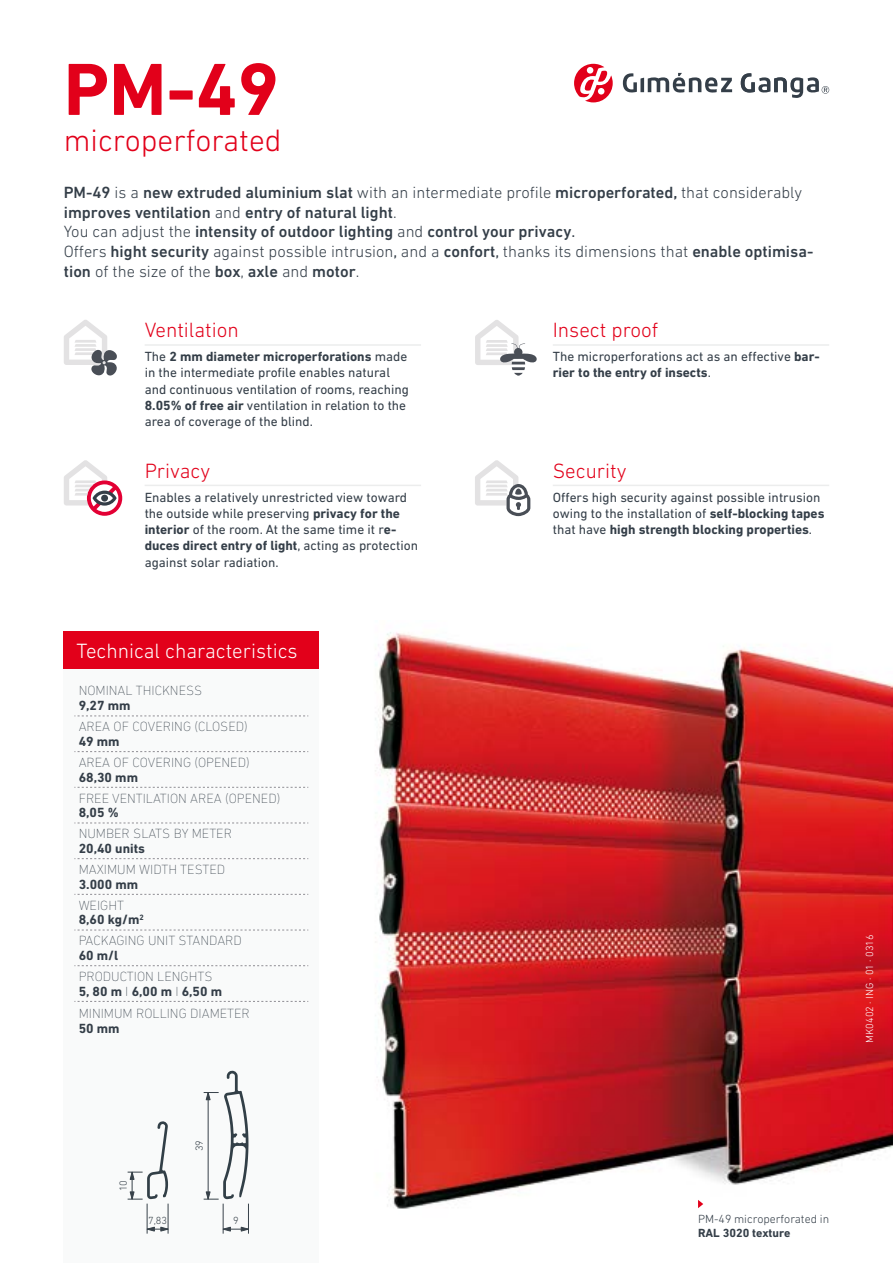
<style>
.page{position:relative;width:893px;height:1263px;background:#fff}
.page>*{position:absolute;margin:0;border:0;box-sizing:border-box;transform-origin:0 0}
.t1{font:700 75px "DIN Next LT Pro";color:#e2001a}
.t2{font:300 31.5px "DIN Next LT Pro";color:#e2001a}
.t3{font:300 21px "DIN Next LT Pro";color:#e2001a}
.t4{font:300 21px "DIN Next LT Pro";color:#fff}
.t5{font:500 16.5px/19.8px "DIN Next LT Pro";color:#343e48}
.t6{font:13.5px/16.2px "DIN Next LT Pro";color:#343e48}
.t7{font:200 13.5px/14.7px "DIN Next LT Pro";color:#343e48}
.t8{font:700 13.5px/14.7px "DIN Next LT Pro";color:#343e48}
.t9{font:300 12px "DIN Next LT Pro";color:#343e48}
.t10{font:700 12px "DIN Next LT Pro";color:#343e48}
.t11{font:300 10.5px "DIN Next LT Pro";color:#fff}
.t12{font:300 10.5px "DIN Next LT Pro";color:#38424a}
.s1{font-weight:300}
.s2{font-weight:400}
.s3{font-weight:700}
.s4{font-weight:200}
</style>
<div class="page">
<img style="left:185px;top:631px;width:708px;height:578px">
<div style="left:64px;top:654px;width:255px;height:609px;background:#f9fafa"></div>
<div style="left:64px;top:632px;width:255px;height:37px;background:#e2001a"></div>
<svg style="left:74px;top:716px;width:234px;height:1px"></svg>
<svg style="left:74px;top:751px;width:234px;height:1px"></svg>
<svg style="left:74px;top:787px;width:234px;height:1px"></svg>
<svg style="left:74px;top:823px;width:234px;height:1px"></svg>
<svg style="left:74px;top:858px;width:234px;height:1px"></svg>
<svg style="left:74px;top:894px;width:234px;height:1px"></svg>
<svg style="left:74px;top:930px;width:234px;height:1px"></svg>
<svg style="left:74px;top:965px;width:234px;height:1px"></svg>
<svg style="left:74px;top:1001px;width:234px;height:1px"></svg>
<svg style="left:64px;top:320px;width:53px;height:56px"></svg>
<hr style="left:145px;top:344px;width:276px;height:2px;background:#eceded">
<svg style="left:64px;top:460px;width:58px;height:56px"></svg>
<hr style="left:145px;top:485px;width:276px;height:1px;background:#eceded">
<svg style="left:475px;top:460px;width:55px;height:56px"></svg>
<hr style="left:553px;top:485px;width:276px;height:1px;background:#eceded">
<svg style="left:475px;top:320px;width:62px;height:56px"></svg>
<hr style="left:553px;top:344px;width:276px;height:2px;background:#eceded">
<hr style="left:248px;top:1203px;width:1px;height:30px;background:#38424a">
<hr style="left:223px;top:1203px;width:1px;height:30px;background:#38424a">
<svg style="left:222px;top:1226px;width:26px;height:6px"></svg>
<svg style="left:204px;top:1070px;width:44px;height:130px"></svg>
<hr style="left:168px;top:1203px;width:1px;height:30px;background:#38424a">
<hr style="left:147px;top:1203px;width:1px;height:30px;background:#38424a">
<svg style="left:146px;top:1226px;width:23px;height:6px"></svg>
<svg style="left:128px;top:1121px;width:40px;height:79px"></svg>
<svg style="left:698px;top:1200px;width:5px;height:8px"></svg>
<svg style="left:574px;top:64px;width:39px;height:38px"></svg>
<svg style="left:623px;top:73px;width:109px;height:20px"></svg>
<svg style="left:741px;top:73px;width:88px;height:25px"></svg>
<h1 class="t1" style="left:64px;top:46px;width:217px">PM-49</h1>
<h2 class="t2" style="left:64px;top:123px;width:219px">microperforated</h2>
<p class="t5" style="left:64px;top:182px;width:751px">PM-49 <span class="s1">is a</span> new extruded aluminium slat <span class="s1">with an intermediate profile</span> microperforated, <span class="s1">that considerably </span>improves ventilation <span class="s1">and</span> entry of natural light<span class="s1">.<br>You can adjust the</span> intensity of outdoor lighting <span class="s1">and</span> control your privacy<span class="s2">.<br></span><span class="s1">Offers</span> hight security <span class="s1">against possible intrusion</span><span class="s2">,</span> <span class="s1">and a</span> confort<span class="s2">,</span> <span class="s1">thanks its dimensions that</span> enable optimisa&shy;tion <span class="s1">of the size of the</span> box<span class="s1">,</span> axle <span class="s1">and</span> motor<span class="s1">.</span></p>
<h3 class="t3" style="left:145px;top:318px;width:96px">Ventilation</h3>
<p class="t6" style="left:145px;top:348px;width:266px">The <span class="s3">2 mm diameter microperforations</span> made in the intermediate profile enables natural and continuous ventilation of rooms, reaching <span class="s3">8.05% of free air</span> ventilation in relation to the area of coverage of the blind.</p>
<h3 class="t3" style="left:145px;top:459px;width:67px">Privacy</h3>
<p class="t6" style="left:145px;top:489px;width:275px">Enables a relatively unrestricted view toward the outside while preserving <span class="s3">privacy for the interior</span> of the room. At the same time it r<span class="s3">e&shy;duces direct entry of light</span>, acting as protection against solar radiation.</p>
<h3 class="t4" style="left:77px;top:639px;width:223px">Technical characteristics</h3>
<p class="t7" style="left:79px;top:683px;width:125px">NOMINAL THICKNESS</p>
<p class="t8" style="left:79px;top:698px;width:53px">9,27 mm</p>
<p class="t7" style="left:79px;top:719px;width:171px">AREA OF COVERING (CLOSED)</p>
<p class="t8" style="left:79px;top:734px;width:42px">49 mm</p>
<p class="t7" style="left:79px;top:755px;width:173px">AREA OF COVERING (OPENED)</p>
<p class="t8" style="left:79px;top:769px;width:61px">68,30 mm</p>
<p class="t7" style="left:79px;top:790px;width:203px">FREE VENTILATION AREA (OPENED)</p>
<p class="t8" style="left:79px;top:805px;width:42px">8,05 %</p>
<p class="t7" style="left:79px;top:826px;width:155px">NUMBER SLATS BY METER</p>
<p class="t8" style="left:79px;top:841px;width:68px">20,40 units</p>
<p class="t7" style="left:79px;top:862px;width:148px">MAXIMUM WIDTH TESTED</p>
<p class="t8" style="left:79px;top:877px;width:61px">3.000 mm</p>
<p class="t8" style="left:79px;top:897px;width:67px"><span class="s4">WEIGHT<br></span>8,60 kg/m<sup>2</sup></p>
<p class="t7" style="left:79px;top:933px;width:165px">PACKAGING UNIT STANDARD</p>
<p class="t8" style="left:79px;top:948px;width:41px">60 m/l</p>
<p class="t7" style="left:79px;top:969px;width:145px">PRODUCTION LENGHTS<br><span class="s3">5, 80 m</span> I <span class="s3">6,00 m</span> I <span class="s3">6,50 m</span></p>
<p class="t7" style="left:79px;top:1006px;width:173px">MINIMUM ROLLING DIAMETER</p>
<p class="t8" style="left:79px;top:1021px;width:42px">50 mm</p>
<h3 class="t3" style="left:553px;top:318px;width:107px">Insect proof</h3>
<p class="t6" style="left:553px;top:348px;width:268px">The microperforations act as an effective <span class="s3">bar&shy;rier to the entry of insects</span>.</p>
<h3 class="t3" style="left:553px;top:459px;width:75px">Security</h3>
<p class="t6" style="left:553px;top:489px;width:273px">Offers high security against possible intrusion owing to the installation of <span class="s3">self-blocking tapes </span>that have <span class="s3">high strength blocking properties</span>.</p>
<p class="t11" style="left:863px;top:1043px;width:110px;rotate:-90deg">MK0402 · ING · 01 · 0316</p>
<p class="t12" style="left:117px;top:1191px;width:13px;rotate:-90deg">10</p>
<p class="t12" style="left:148px;top:1214px;width:20px">7,83</p>
<p class="t12" style="left:193px;top:1151px;width:13px;rotate:-90deg">39</p>
<p class="t12" style="left:233px;top:1214px;width:7px">9</p>
<p class="t9" style="left:698px;top:1211px;width:133px">PM-49 microperforated in</p>
<p class="t10" style="left:698px;top:1226px;width:94px">RAL 3020 texture</p>
</div>
